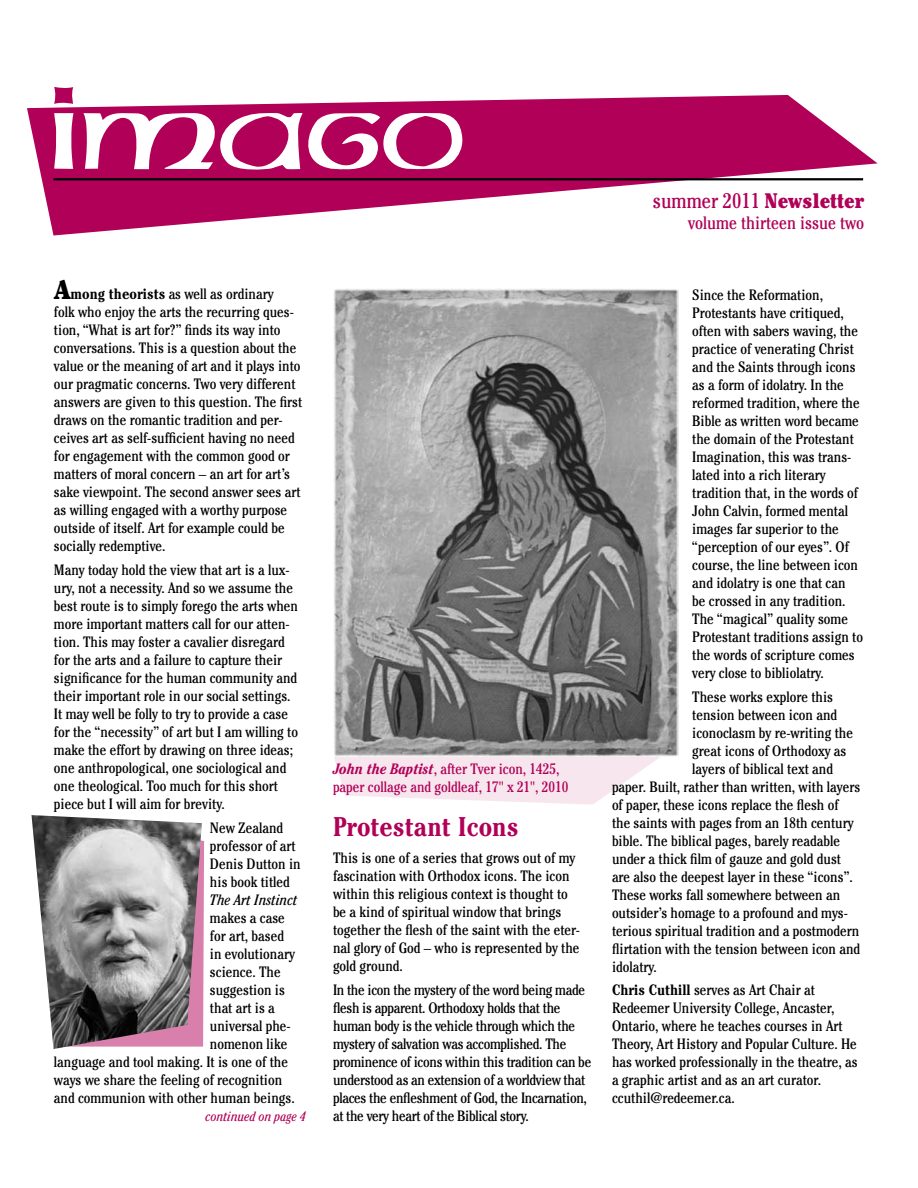
<style>
.page{position:relative;width:918px;height:1188px;background:#fff}
.page>*{position:absolute;margin:0;border:0;box-sizing:border-box;transform-origin:0 0}
.t1{font:700 condensed 27px "Cheltenham";color:#b10057}
.t2{font:condensed 21px "Cheltenham";color:#b10057}
.t3{font:condensed 18px "Cheltenham";color:#b10057}
.t4{font:condensed 15px/18px "Cheltenham";color:#000}
.t5{font:condensed 15px/18px "Cheltenham";letter-spacing:-.02em;color:#000}
.t6{font:condensed 15px/18px "Cheltenham";color:#b10057}
.t7{font:italic condensed 15px "Cheltenham";color:#000}
.t8{font:italic condensed 13.5px "Cheltenham";color:#b10057}
.s1{font-weight:900;font-size:27px}
.s2{font-weight:700}
.s3{font-weight:900}
.s4{font-weight:700;font-style:italic}
</style>
<div class="page">
<svg style="left:27px;top:95px;width:851px;height:141px;fill:#b10057"></svg>
<div style="left:54px;top:87px;width:19px;height:17px;background:#b10057"></div>
<svg style="left:54px;top:113px;width:19px;height:56px"></svg>
<svg style="left:83px;top:106px;width:380px;height:70px"></svg>
<hr style="left:54px;top:178px;width:809px;height:2px;background:#000">
<svg style="left:334px;top:756px;width:326px;height:49px"></svg>
<img style="left:32px;top:815px;width:170px;height:234px">
<img style="left:333px;top:288px;width:346px;height:468px">
<p class="t4" style="left:54px;top:284px;width:250px"><span class="s1">A</span><span class="s2">mong theorists</span> as well as ordinary<br>folk who enjoy the arts the recurring ques&shy;tion, “What is art for?” finds its way into conversations. This is a question about the value or the meaning of art and it plays into our pragmatic concerns. Two very different answers are given to this question. The first draws on the romantic tradition and per&shy;ceives art as self-sufficient having no need for engagement with the common good or matters of moral concern – an art for art’s sake viewpoint. The second answer sees art as willing engaged with a worthy purpose outside of itself. Art for example could be socially redemptive.</p>
<p class="t4" style="left:54px;top:560px;width:246px">Many today hold the view that art is a lux&shy;ury, not a necessity. And so we assume the best route is to simply forego the arts when more important matters call for our atten&shy;tion. This may foster a cavalier disregard for the arts and a failure to capture their significance for the human community and their important role in our social settings.<br>It may well be folly to try to provide a case for the “necessity” of art but I am willing to make the effort by drawing on three ideas; one anthropological, one sociological and one theological. Too much for this short piece but I will aim for brevity.</p>
<p class="t4" style="left:210px;top:818px;width:92px">New Zealand professor of art<br>Denis Dutton in his book titled</p>
<p class="t7" style="left:210px;top:891px;width:89px">The Art Instinct</p>
<p class="t4" style="left:210px;top:908px;width:76px">makes a case</p>
<p class="t4" style="left:210px;top:926px;width:76px">for art, based</p>
<p class="t4" style="left:210px;top:944px;width:86px">in evolutionary</p>
<p class="t4" style="left:210px;top:962px;width:72px">science. The</p>
<p class="t4" style="left:210px;top:980px;width:76px">suggestion is</p>
<p class="t4" style="left:210px;top:998px;width:66px">that art is a</p>
<p class="t4" style="left:210px;top:1016px;width:82px">universal phe-</p>
<p class="t4" style="left:210px;top:1034px;width:79px">nomenon like</p>
<p class="t4" style="left:54px;top:1052px;width:236px">language and tool making. It is one of the</p>
<p class="t4" style="left:54px;top:1070px;width:230px">ways we share the feeling of recognition</p>
<p class="t4" style="left:54px;top:1088px;width:242px">and communion with other human beings.</p>
<p class="t8" style="left:206px;top:1108px;width:102px">continued on page 4</p>
<h2 class="t2" style="left:653px;top:188px;width:213px">summer 2011 <span class="s3">Newsletter</span></h2>
<p class="t3" style="left:688px;top:212px;width:177px">volume thirteen issue two</p>
<p class="t6" style="left:333px;top:759px;width:237px"><span class="s4">John the Baptist</span>, after Tver icon, 1425, paper collage and goldleaf, 17" x 21", 2010</p>
<h1 class="t1" style="left:333px;top:810px;width:187px">Protestant Icons</h1>
<p class="t4" style="left:333px;top:848px;width:248px">This is one of a series that grows out of my fascination with Orthodox icons. The icon within this religious context is thought to be a kind of spiritual window that brings together the flesh of the saint with the eter&shy;nal glory of God – who is represented by the gold ground.</p>
<p class="t5" style="left:333px;top:980px;width:260px">In the icon the mystery of the word being made flesh is apparent. Orthodoxy holds that the human body is the vehicle through which the mystery of salvation was accomplished. The prominence of icons within this tradition can be understood as an extension of a worldview that places the enfleshment of God, the Incarnation, at the very heart of the Biblical story.</p>
<p class="t4" style="left:692px;top:285px;width:172px">Since the Reformation,<br>Protestants have critiqued, often with sabers waving, the practice of venerating Christ and the Saints through icons as a form of idolatry. In the reformed tradition, where the<br>Bible as written word became the domain of the Protestant<br>Imagination, this was trans&shy;lated into a rich literary tradition that, in the words of<br>John Calvin, formed mental images far superior to the “perception of our eyes”. Of course, the line between icon and idolatry is one that can<br>be crossed in any tradition.<br>The “magical” quality some<br>Protestant traditions assign to the words of scripture comes very close to bibliolatry.</p>
<p class="t4" style="left:692px;top:687px;width:142px">These works explore this</p>
<p class="t4" style="left:692px;top:705px;width:146px">tension between icon and</p>
<p class="t4" style="left:692px;top:723px;width:162px">iconoclasm by re-writing the</p>
<p class="t4" style="left:692px;top:741px;width:156px">great icons of Orthodoxy as</p>
<p class="t4" style="left:692px;top:759px;width:142px">layers of biblical text and</p>
<p class="t4" style="left:612px;top:777px;width:250px">paper. Built, rather than written, with layers</p>
<p class="t4" style="left:612px;top:795px;width:228px">of paper, these icons replace the flesh of</p>
<p class="t4" style="left:612px;top:813px;width:243px">the saints with pages from an 18th century</p>
<p class="t4" style="left:612px;top:831px;width:230px">bible. The biblical pages, barely readable</p>
<p class="t4" style="left:612px;top:849px;width:231px">under a thick film of gauze and gold dust</p>
<p class="t4" style="left:612px;top:867px;width:242px">are also the deepest layer in these “icons”.</p>
<p class="t4" style="left:612px;top:885px;width:230px">These works fall somewhere between an</p>
<p class="t4" style="left:612px;top:903px;width:237px">outsider’s homage to a profound and mys-</p>
<p class="t4" style="left:612px;top:921px;width:249px">terious spiritual tradition and a postmodern</p>
<p class="t4" style="left:612px;top:939px;width:250px">flirtation with the tension between icon and</p>
<p class="t4" style="left:612px;top:957px;width:46px">idolatry.</p>
<p class="t4" style="left:612px;top:981px;width:247px"><span class="s2">Chris Cuthill</span> serves as Art Chair at Redeemer University College, Ancaster, Ontario, where he teaches courses in Art Theory, Art History and Popular Culture. He has worked professionally in the theatre, as a graphic artist and as an art curator. ccuthil@redeemer.ca.</p>
</div>
